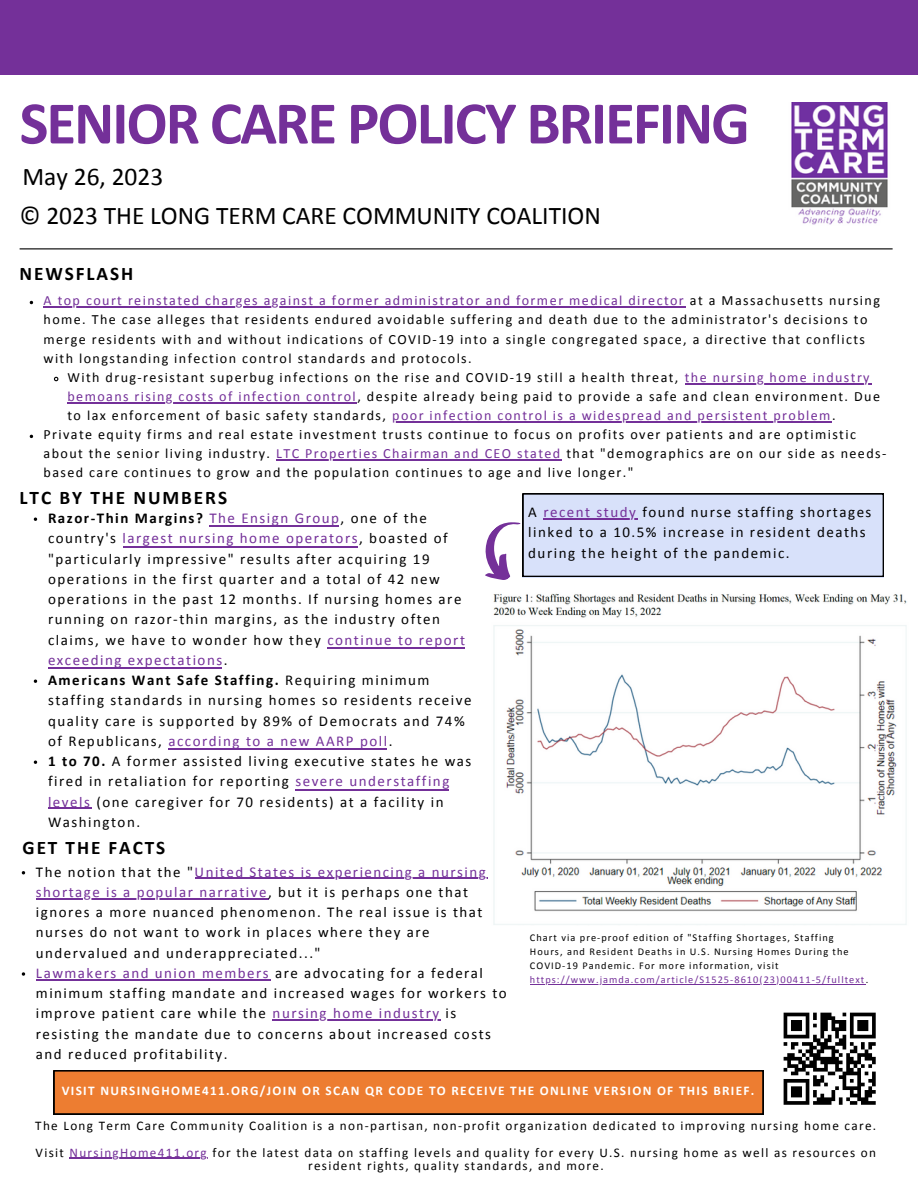
<style>
.page{position:relative;width:918px;height:1188px;background:#fff}
.page>*{position:absolute;margin:0;border:0;box-sizing:border-box;transform-origin:0 0}
.t1{font:700 60.9px "Calibri";letter-spacing:-.03em;color:#743099}
.t2{font:25.5px "Calibri";color:#000}
.t3{font:700 19.2px "Calibri";letter-spacing:.1em;color:#000}
.t4{font:15px/20.2px "Calibri";letter-spacing:.1em;color:#000}
.t5{font:14.1px/19.2px "Calibri";letter-spacing:.1em;color:#000}
.t6{font:13.2px/13.2px "Calibri";letter-spacing:.1em;color:#000;text-align:center}
.t7{font:700 13.2px "Calibri";letter-spacing:.1em;color:#fff}
.t8{font:10.35px/13.8px "Calibri";letter-spacing:.1em;color:#000}
.s1{color:#743099}
.s2{font-weight:700}
</style>
<div class="page">
<div style="left:0;top:0;width:918px;height:75px;background:#743099"></div>
<hr style="left:20px;top:248px;width:873px;height:1px;background:#000">
<img style="left:791px;top:102px;width:97px;height:123px">
<svg style="left:54px;top:1070px;width:709px;height:44px;background:#df752e"></svg>
<svg style="left:784px;top:1013px;width:92px;height:92px"></svg>
<svg style="left:861px;top:1101px;width:15px;height:4px"></svg>
<img style="left:493px;top:593px;width:414px;height:332px">
<svg style="left:485px;top:494px;width:399px;height:86px;background:#d3d8f0"></svg>
<hr style="left:44px;top:306px;width:506px;height:2px;background:#743099">
<svg style="left:550px;top:306px;width:15px;height:2px"></svg>
<hr style="left:565px;top:306px;width:120px;height:2px;background:#743099">
<svg style="left:54px;top:376px;width:5px;height:6px"></svg>
<hr style="left:685px;top:383px;width:186px;height:1px;background:#743099">
<hr style="left:68px;top:402px;width:289px;height:1px;background:#743099">
<hr style="left:392px;top:421px;width:440px;height:1px;background:#743099">
<hr style="left:276px;top:459px;width:286px;height:2px;background:#743099">
<hr style="left:48px;top:808px;width:43px;height:1px;background:#743099">
<hr style="left:195px;top:878px;width:293px;height:1px;background:#743099">
<hr style="left:36px;top:898px;width:232px;height:1px;background:#743099">
<svg style="left:22px;top:972px;width:3px;height:4px"></svg>
<hr style="left:36px;top:979px;width:234px;height:1px;background:#743099">
<hr style="left:273px;top:1020px;width:168px;height:1px;background:#743099">
<hr style="left:70px;top:1158px;width:138px;height:1px;background:#743099">
<hr style="left:530px;top:984px;width:336px;height:1px;background:#743099">
<hr style="left:210px;top:526px;width:129px;height:1px;background:#743099">
<hr style="left:123px;top:546px;width:234px;height:1px;background:#743099">
<hr style="left:328px;top:647px;width:137px;height:1px;background:#743099">
<hr style="left:48px;top:668px;width:174px;height:1px;background:#743099">
<hr style="left:169px;top:749px;width:218px;height:1px;background:#743099">
<hr style="left:296px;top:789px;width:153px;height:1px;background:#743099">
<p class="t1" style="left:20px;top:98px;width:732px">SENIOR CARE POLICY BRIEFING</p>
<p class="t2" style="left:23px;top:166px;width:142px">May 26, 2023</p>
<p class="t2" style="left:19px;top:205px;width:583px">© 2023 THE LONG TERM CARE COMMUNITY COALITION</p>
<p class="t3" style="left:20px;top:266px;width:115px">NEWSFLASH</p>
<p class="t5" style="left:44px;top:292px;width:838px"><span class="s1">A top court reinstated charges against a former administrator and former medical director</span> at a Massachusetts nursing home. The case alleges that residents endured avoidable suffering and death due to the administrator's decisions to merge residents with and without indications of COVID-19 into a single congregated space, a directive that conflicts with longstanding infection control standards and protocols.</p>
<p class="t5" style="left:68px;top:369px;width:814px">With drug-resistant superbug infections on the rise and COVID-19 still a health threat, <span class="s1">the nursing home industry bemoans rising costs of infection control</span>, despite already being paid to provide a safe and clean environment. Due to lax enforcement of basic safety standards, <span class="s1">poor infection control is a widespread and persistent problem</span>.</p>
<p class="t5" style="left:44px;top:426px;width:844px">Private equity firms and real estate investment trusts continue to focus on profits over patients and are optimistic about the senior living industry. <span class="s1">LTC Properties Chairman and CEO stated</span> that "demographics are on our side as needs&shy;based care continues to grow and the population continues to age and live longer."</p>
<p class="t3" style="left:20px;top:490px;width:209px">LTC BY THE NUMBERS</p>
<p class="t4" style="left:48px;top:509px;width:401px"><span class="s2">Razor-Thin Margins?</span> <span class="s1">The Ensign Group</span>, one of the country's <span class="s1">largest nursing home operators</span>, boasted of "particularly impressive" results after acquiring 19</p>
<p class="t4" style="left:48px;top:570px;width:425px">operations in the first quarter and a total of 42 new operations in the past 12 months. If nursing homes are running on razor-thin margins, as the industry often claims, we have to wonder how they <span class="s1">continue to report exceeding expectations</span>.<br><span class="s2">Americans Want Safe Staffing.</span> Requiring minimum staffing standards in nursing homes so residents receive quality care is supported by 89% of Democrats and 74% of Republicans, <span class="s1">according to a new AARP poll</span>.<br><span class="s2">1 to 70.</span> A former assisted living executive states he was fired in retaliation for reporting <span class="s1">severe understaffing levels</span> (one caregiver for 70 residents) at a facility in Washington.</p>
<p class="t3" style="left:23px;top:839px;width:144px">GET THE FACTS</p>
<p class="t4" style="left:36px;top:863px;width:451px">The notion that the "<span class="s1">United States is experiencing a nursing shortage is a popular narrative</span>, but it is perhaps one that ignores a more nuanced phenomenon. The real issue is that nurses do not want to work in places where they are undervalued and underappreciated..."</p>
<p class="t4" style="left:36px;top:964px;width:472px"><span class="s1">Lawmakers and union members</span> are advocating for a federal minimum staffing mandate and increased wages for workers to improve patient care while the <span class="s1">nursing home industry</span> is resisting the mandate due to concerns about increased costs and reduced profitability.</p>
<p class="t4" style="left:528px;top:503px;width:345px">A <span class="s1">recent study</span> found nurse staffing shortages linked to a 10.5% increase in resident deaths during the height of the pandemic.</p>
<p class="t8" style="left:530px;top:932px;width:340px">Chart via pre-proof edition of "Staffing Shortages, Staffing Hours, and Resident Deaths in U.S. Nursing Homes During the COVID-19 Pandemic. For more information, visit <span class="s1">https://www.jamda.com/article/S1525-8610(23)00411-5/fulltext</span>.</p>
<p class="t7" style="left:62px;top:1085px;width:694px">VISIT NURSINGHOME411.ORG/JOIN OR SCAN QR CODE TO RECEIVE THE ONLINE VERSION OF THIS BRIEF.</p>
<p class="t6" style="left:35px;top:1120px;width:842px">The Long Term Care Community Coalition is a non-partisan, non-profit organization dedicated to improving nursing home care.</p>
<p class="t6" style="left:36px;top:1147px;width:842px">Visit <span class="s1">NursingHome411.org</span> for the latest data on staffing levels and quality for every U.S. nursing home as well as resources on resident rights, quality standards, and more.</p>
</div>
